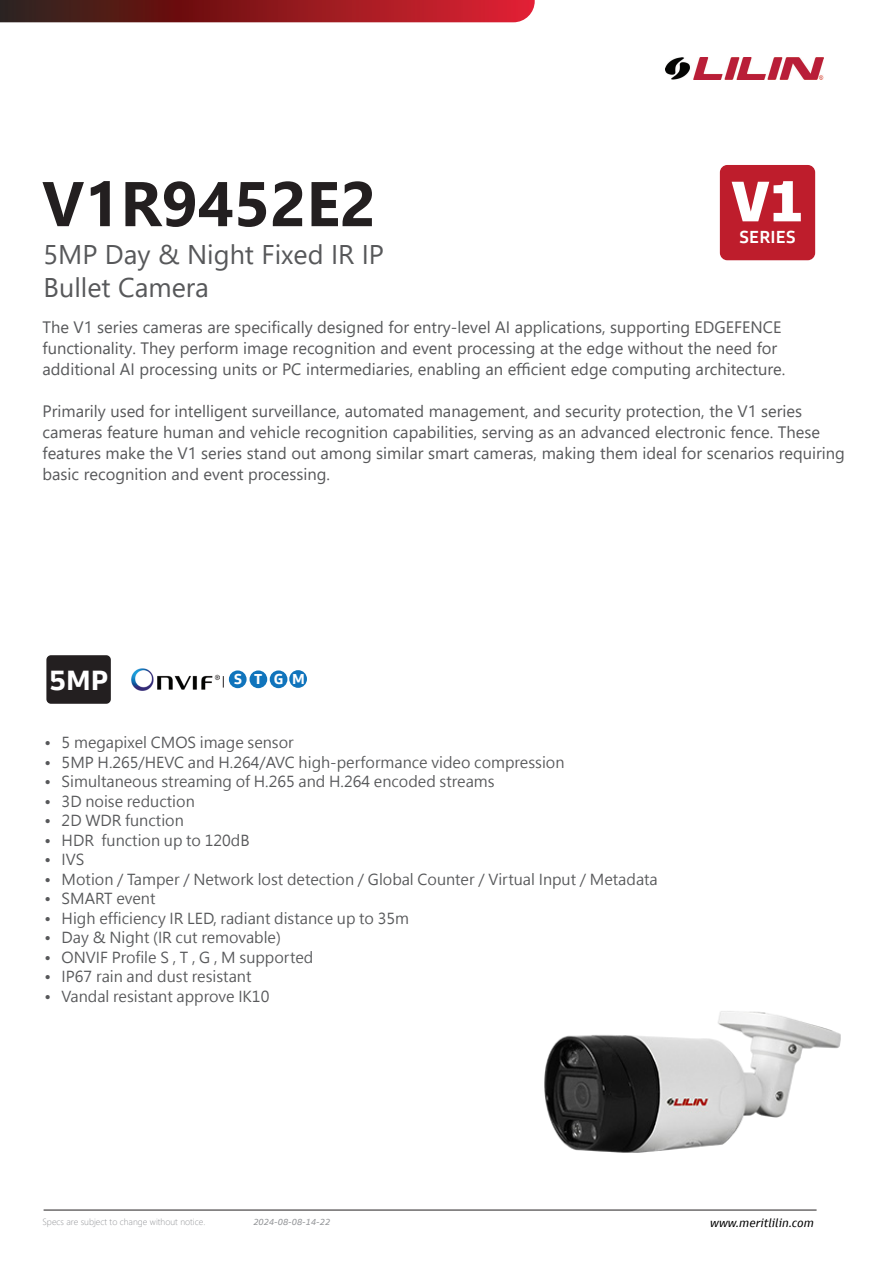
<style>
.page{position:relative;width:893px;height:1263px;background:#fff}
.page>*{position:absolute;margin:0;border:0;box-sizing:border-box;transform-origin:0 0}
.第一頁的產品名稱大標{font:700 63px "Segoe UI";color:#231f20}
.t1{font:900 58.8px "Goldman Sans";color:#fff}
.t2{font:700 28.8px "Goldman Sans";color:#fff}
.第一頁的產品名稱下的產品簡述小標{font:27px/32.4px "Segoe UI";color:#57585a}
.t3{font:500 18px "Goldman Sans";color:#fff}
.第一頁的產品基本介紹en{font:16.5px/21px "Segoe UI";color:#57585a}
.t4{font:15px "Microsoft Jheng Hei";color:#57585a}
.t5{font:700 14.85px "Goldman Sans";color:#fff}
.t6{font:italic 12px "Goldman Sans";color:#000}
.底部_修改不另行通知{font:300 9px "Segoe UI";color:#939598}
.t7{font:italic 9px "Goldman Sans";color:#939598}
</style>
<div class="page">
<img style="left:666px;top:57px;width:158px;height:23px">
<img style="left:544px;top:1011px;width:297px;height:142px">
<div style="left:723px;top:168px;width:89px;height:89px;background:#be1d2c;border-radius:5px"></div>
<div style="left:720px;top:165px;width:95px;height:95px;border:6px solid #be1d2c;border-radius:5px"></div>
<div style="left:48px;top:657px;width:61px;height:45px;background:#231f20;border-radius:3px"></div>
<div style="left:46px;top:655px;width:65px;height:49px;border:4px solid #231f20;border-radius:3px"></div>
<img style="left:132px;top:668px;width:88px;height:22px">
<div style="left:229px;top:670px;width:18px;height:18px;background:#1074bc;border-radius:50%"></div>
<div style="left:250px;top:670px;width:17px;height:18px;background:#1074bc;border-radius:50%"></div>
<div style="left:270px;top:670px;width:17px;height:18px;background:#1074bc;border-radius:50%"></div>
<hr style="left:44px;top:1210px;width:773px;height:1px;background:#231f20">
<svg style="left:0;top:0;width:535px;height:22px;background:#881c20"></svg>
<div style="left:290px;top:670px;width:17px;height:18px;background:#1074bc;border-radius:50%"></div>
<p class="第一頁的產品名稱大標" style="left:42px;top:144px;width:336px">V1R9452E2</p>
<p class="第一頁的產品名稱下的產品簡述小標" style="left:44px;top:236px;width:342px">5MP Day &amp; Night Fixed IR IP<br>Bullet Camera</p>
<p class="t1" style="left:731px;top:163px;width:74px">V1</p>
<p class="t3" style="left:739px;top:225px;width:58px">SERIES</p>
<p class="第一頁的產品基本介紹en" style="left:43px;top:315px;width:744px">The V1 series cameras are specifically designed for entry-level AI applications, supporting EDGEFENCE functionality. They perform image recognition and event processing at the edge without the need for additional AI processing units or PC intermediaries, enabling an efficient edge computing architecture.</p>
<p class="第一頁的產品基本介紹en" style="left:43px;top:399px;width:804px">Primarily used for intelligent surveillance, automated management, and security protection, the V1 series cameras feature human and vehicle recognition capabilities, serving as an advanced electronic fence. These features make the V1 series stand out among similar smart cameras, making them ideal for scenarios requiring basic recognition and event processing.</p>
<p class="t2" style="left:49px;top:662px;width:60px">5MP</p>
<p class="t5" style="left:234px;top:670px;width:10px">S</p>
<p class="t5" style="left:254px;top:670px;width:10px">T</p>
<p class="t5" style="left:274px;top:670px;width:11px">G</p>
<p class="t5" style="left:292px;top:669px;width:14px">M</p>
<p class="t4" style="left:45px;top:733px;width:251px">• 5 megapixel CMOS image sensor</p>
<p class="t4" style="left:45px;top:753px;width:521px">• 5MP H.265/HEVC and H.264/AVC high-performance video compression</p>
<p class="t4" style="left:45px;top:772px;width:451px">• Simultaneous streaming of H.265 and H.264 encoded streams</p>
<p class="t4" style="left:45px;top:792px;width:152px">• 3D noise reduction</p>
<p class="t4" style="left:45px;top:811px;width:141px">• 2D WDR function</p>
<p class="t4" style="left:45px;top:831px;width:206px">• HDR function up to 120dB</p>
<p class="t4" style="left:45px;top:850px;width:41px">• IVS</p>
<p class="t4" style="left:45px;top:870px;width:615px">• Motion / Tamper / Network lost detection / Global Counter / Virtual Input / Metadata</p>
<p class="t4" style="left:45px;top:889px;width:112px">• SMART event</p>
<p class="t4" style="left:45px;top:909px;width:366px">• High efficiency IR LED, radiant distance up to 35m</p>
<p class="t4" style="left:45px;top:928px;width:238px">• Day &amp; Night (IR cut removable)</p>
<p class="t4" style="left:45px;top:948px;width:270px">• ONVIF Profile S , T , G , M supported</p>
<p class="t4" style="left:45px;top:967px;width:208px">• IP67 rain and dust resistant</p>
<p class="t4" style="left:45px;top:987px;width:226px">• Vandal resistant approve IK10</p>
<p class="底部_修改不另行通知" style="left:43px;top:1213px;width:164px">Specs are subject to change without notice.</p>
<p class="t7" style="left:253px;top:1216px;width:78px">2024-08-08-14-22</p>
<p class="t6" style="left:710px;top:1215px;width:105px">www.meritlilin.com</p>
</div>
